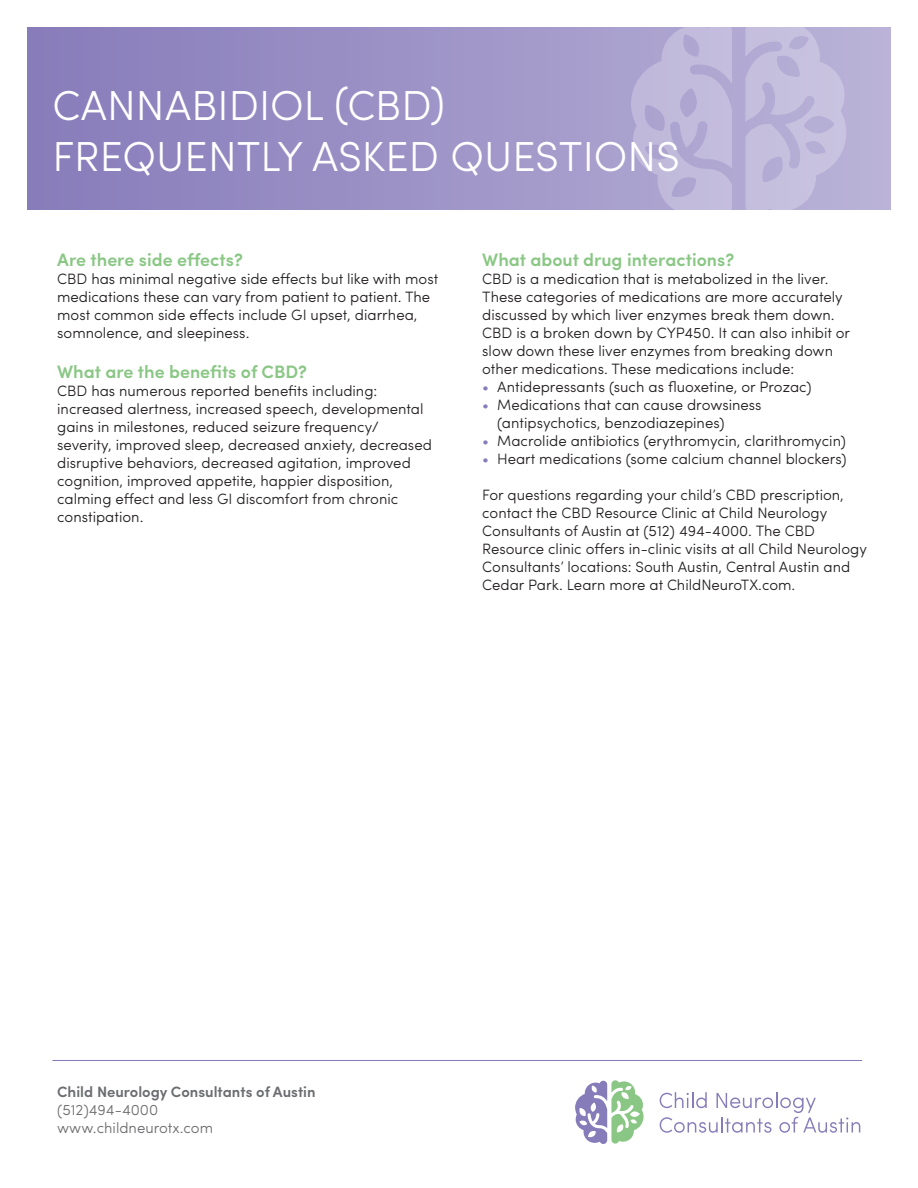
<style>
.page{position:relative;width:918px;height:1188px;background:#fff}
.page>*{position:absolute;margin:0;border:0;box-sizing:border-box;transform-origin:0 0}
.t1{font:300 42px "Sofia Pro";color:#fff}
.t2{font:600 18px "Sofia Pro";color:#8ac785}
.t3{font:300 15px/18px "Sofia Pro";color:#231f20}
.t4{font:600 15px "Sofia Pro";color:#6c6d70}
.t5{font:300 15px "Sofia Pro";color:#6c6d70}
.s1{color:#877cba}
</style>
<div class="page">
<svg style="left:27px;top:27px;width:864px;height:183px;background:#9b91c5"></svg>
<svg style="left:631px;top:27px;width:101px;height:183px;background:#bab2d7"></svg>
<svg style="left:745px;top:27px;width:101px;height:183px;background:#bfb9da"></svg>
<svg style="left:660px;top:1092px;width:200px;height:41px"></svg>
<svg style="left:575px;top:1080px;width:69px;height:64px"></svg>
<hr style="left:52px;top:1060px;width:810px;height:1px;background:#877cba">
<p class="t1" style="left:52px;top:75px;width:394px">CANNABIDIOL (CBD)</p>
<p class="t1" style="left:52px;top:125px;width:629px">FREQUENTLY ASKED QUESTIONS</p>
<p class="t2" style="left:57px;top:246px;width:187px">Are there side effects?</p>
<p class="t3" style="left:57px;top:269px;width:383px">CBD has minimal negative side effects but like with most medications these can vary from patient to patient. The most common side effects include GI upset, diarrhea, somnolence, and sleepiness.</p>
<p class="t2" style="left:57px;top:358px;width:251px">What are the benefits of CBD?</p>
<p class="t3" style="left:57px;top:381px;width:376px">CBD has numerous reported benefits including: increased alertness, increased speech, developmental gains in milestones, reduced seizure frequency/ severity, improved sleep, decreased anxiety, decreased disruptive behaviors, decreased agitation, improved cognition, improved appetite, happier disposition, calming effect and less GI discomfort from chronic constipation.</p>
<p class="t2" style="left:482px;top:246px;width:253px">What about drug interactions?</p>
<p class="t3" style="left:482px;top:269px;width:369px">CBD is a medication that is metabolized in the liver.<br>These categories of medications are more accurately discussed by which liver enzymes break them down.<br>CBD is a broken down by CYP450. It can also inhibit or slow down these liver enzymes from breaking down other medications. These medications include:</p>
<p class="t3" style="left:482px;top:377px;width:331px"><span class="s1">•</span> Antidepressants (such as fluoxetine, or Prozac)</p>
<p class="t3" style="left:497px;top:395px;width:266px;text-indent:-15px"><span class="s1">•</span> Medications that can cause drowsiness (antipsychotics, benzodiazepines)</p>
<p class="t3" style="left:482px;top:431px;width:365px"><span class="s1">•</span> Macrolide antibiotics (erythromycin, clarithromycin)</p>
<p class="t3" style="left:482px;top:449px;width:366px"><span class="s1">•</span> Heart medications (some calcium channel blockers)</p>
<p class="t3" style="left:482px;top:485px;width:386px">For questions regarding your child’s CBD prescription, contact the CBD Resource Clinic at Child Neurology Consultants of Austin at (512) 494-4000. The CBD Resource clinic offers in-clinic visits at all Child Neurology Consultants’ locations: South Austin, Central Austin and Cedar Park. Learn more at ChildNeuroTX.com.</p>
<p class="t4" style="left:57px;top:1080px;width:260px">Child Neurology Consultants of Austin</p>
<p class="t5" style="left:57px;top:1098px;width:103px">(512)494-4000</p>
<p class="t5" style="left:57px;top:1116px;width:157px">www.childneurotx.com</p>
</div>
